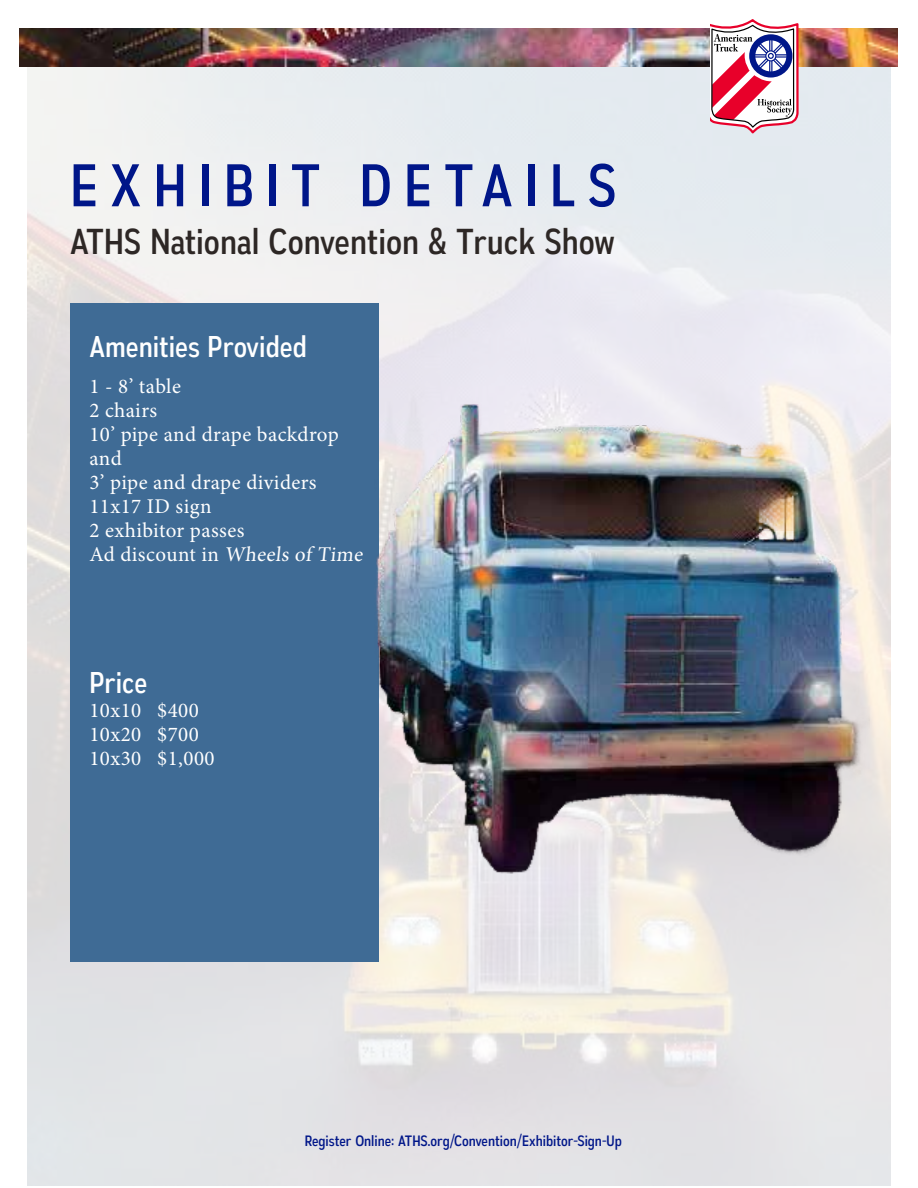
<style>
.page{position:relative;width:918px;height:1188px;background:#fff}
.page>*{position:absolute;margin:0;border:0;box-sizing:border-box;transform-origin:0 0}
.t1{font:60px "Autoradiographic Rg";letter-spacing:.2em;color:#001689}
.t2{font:36px "Autoradiographic Rg";color:#2d2725}
.t3{font:30px "Autoradiographic Rg";color:#fff}
.t4{font:21px/24px "Minion Pro";letter-spacing:.02em;color:#fff}
.t5{font:15px "Autoradiographic Rg";color:#001689}
</style>
<div class="page">
<img style="left:20px;top:28px;width:878px;height:39px">
<svg style="left:710px;top:19px;width:89px;height:115px"></svg>
<div style="left:70px;top:303px;width:309px;height:659px;background:#3f6b95"></div>
<img style="left:376px;top:397px;width:494px;height:496px">
<h1 class="t1" style="left:70px;top:150px;width:548px">EXHIBIT DETAILS</h1>
<h2 class="t2" style="left:70px;top:221px;width:546px">ATHS National Convention &amp; Truck Show</h2>
<h3 class="t3" style="left:89px;top:329px;width:219px">Amenities Provided</h3>
<p class="t4" style="left:89px;top:375px;width:278px">1 - 8’ table<br>2 chairs<br>10’ pipe and drape backdrop and<br>3’ pipe and drape dividers<br>11x17 ID sign<br>2 exhibitor passes<br>Ad discount in Wheels of Time</p>
<h3 class="t3" style="left:89px;top:665px;width:60px">Price</h3>
<p class="t4" style="left:89px;top:699px;width:127px">10x10 $400<br>10x20 $700<br>10x30 $1,000</p>
<p class="t5" style="left:305px;top:1132px;width:319px">Register Online: ATHS.org/Convention/Exhibitor-Sign-Up</p>
</div>
